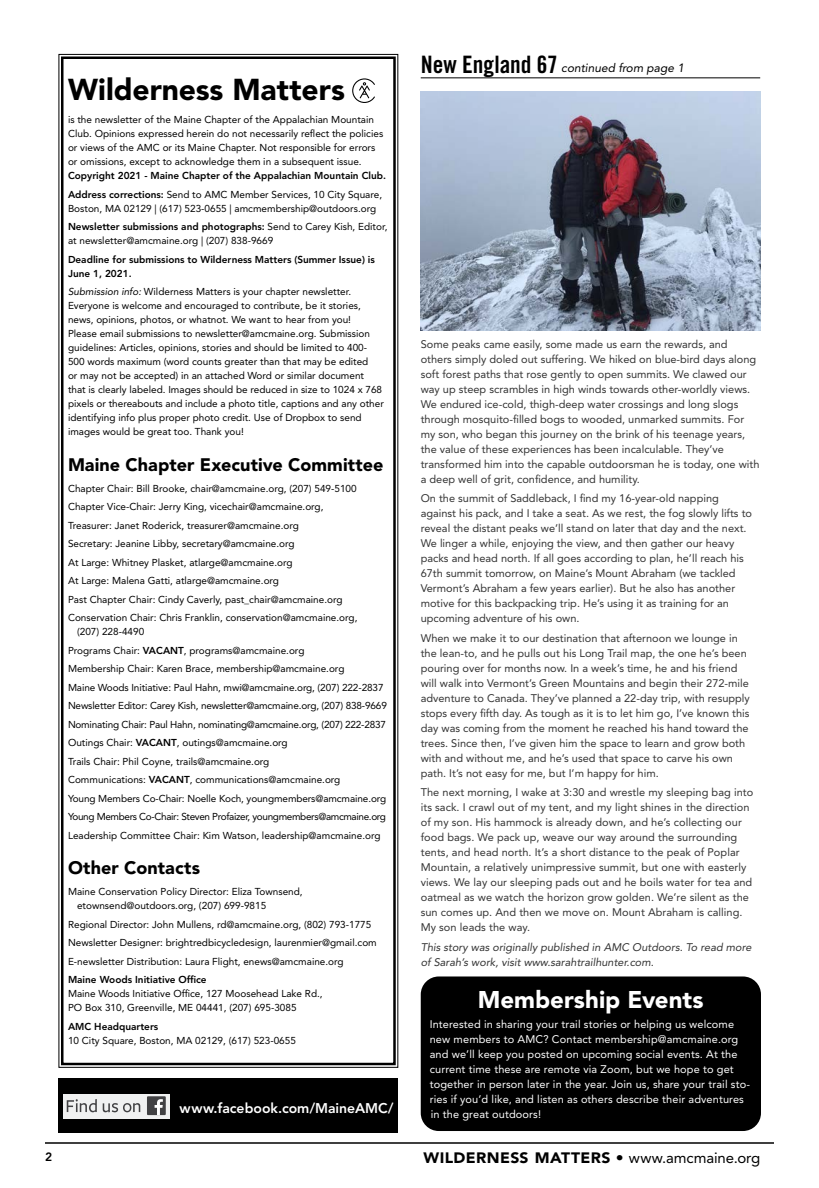
<style>
.page{position:relative;width:819px;height:1188px;background:#fff}
.page>*{position:absolute;margin:0;border:0;box-sizing:border-box;transform-origin:0 0}
.t1{font:900 30px "Avenir LT Std";color:#000}
.t2{font:900 24px "Avenir LT Std";color:#fff}
.t3{font:900 18px "Avenir LT Std";letter-spacing:.005em;color:#000}
.t4{font:900 15px "Avenir LT Std";letter-spacing:.025em;color:#000;scale:1.05 1}
.t5{font:800 14px "Avenir LT Std";color:#fff}
.t6{font:italic 12px "Avenir LT Std";color:#000}
.t7{font:800 12px "Avenir LT Std";color:#000}
.t8{font:11px/15px "Avenir LT Std";color:#333}
.t9{font:11px/15px "Avenir LT Std";letter-spacing:.01em;color:#fff}
.t10{font:italic 11px/15px "Avenir LT Std";color:#333}
.t11{font:10px/18.5px "Avenir LT Std";color:#000}
.t12{font:800 10px/18.5px "Avenir LT Std";color:#000}
.s1{font-weight:400}
.s2{font-weight:800}
.s3{font-style:italic}
.s4{font-family:"Trade Gothic LT Std Bd Cn 20";font-style:normal;font-size:24px}
</style>
<div class="page">
<hr style="left:45px;top:1142px;width:729px;height:2px;background:#000">
<svg style="left:58px;top:54px;width:341px;height:1014px"></svg>
<div style="left:61px;top:56px;width:335px;height:1009px;border:2px solid #000"></div>
<svg style="left:352px;top:78px;width:23px;height:25px"></svg>
<div style="left:58px;top:1079px;width:340px;height:54px;background:#000"></div>
<div style="left:63px;top:1094px;width:107px;height:25px;background:#f0f1f1"></div>
<div style="left:147px;top:1096px;width:19px;height:19px;background:#414143"></div>
<svg style="left:67px;top:1099px;width:30px;height:13px"></svg>
<svg style="left:103px;top:1103px;width:37px;height:9px"></svg>
<svg style="left:155px;top:1099px;width:8px;height:16px"></svg>
<div style="left:421px;top:976px;width:340px;height:155px;background:#000;border-radius:18px"></div>
<hr style="left:421px;top:78px;width:339px;height:1px;background:#000">
<img style="left:421px;top:91px;width:339px;height:239px">
<h1 class="t1" style="left:68px;top:72px;width:279px">Wilderness Matters</h1>
<p class="t11" style="left:68px;top:113px;width:317px;line-height:14px">is the newsletter of the Maine Chapter of the Appalachian Mountain Club. Opinions expressed herein do not necessarily reflect the policies or views of the AMC or its Maine Chapter. Not responsible for errors or omissions, except to acknowledge them in a subsequent issue.</p>
<p class="t12" style="left:68px;top:167px;width:320px">Copyright 2021 - Maine Chapter of the Appalachian Mountain Club.<br>Address corrections: <span class="s1">Send to AMC Member Services, 10 City Square,</span></p>
<p class="t11" style="left:68px;top:199px;width:321px">Boston, MA 02129 | (617) 523-0655 | amcmembership@outdoors.org<br><span class="s2">Newsletter submissions and photographs:</span> Send to Carey Kish, Editor,</p>
<p class="t11" style="left:68px;top:232px;width:207px">at newsletter@amcmaine.org | (207) 838-9669</p>
<p class="t12" style="left:68px;top:253px;width:308px;line-height:14px">Deadline for submissions to Wilderness Matters (Summer Issue) is<br>June 1, 2021.</p>
<p class="t11" style="left:68px;top:285px;width:317px;line-height:14px"><span class="s3">Submission info:</span> Wilderness Matters is your chapter newsletter.<br>Everyone is welcome and encouraged to contribute, be it stories, news, opinions, photos, or whatnot. We want to hear from you!<br>Please email submissions to newsletter@amcmaine.org. Submission guidelines: Articles, opinions, stories and should be limited to 400- 500 words maximum (word counts greater than that may be edited<br>or may not be accepted) in an attached Word or similar document that is clearly labeled. Images should be reduced in size to 1024 x 768 pixels or thereabouts and include a photo title, captions and any other identifying info plus proper photo credit. Use of Dropbox to send images would be great too. Thank you!</p>
<h3 class="t3" style="left:68px;top:453px;width:317px">Maine Chapter Executive Committee</h3>
<p class="t11" style="left:68px;top:479px;width:291px">Chapter Chair: Bill Brooke, chair@amcmaine.org, (207) 549-5100<br>Chapter Vice-Chair: Jerry King, vicechair@amcmaine.org, Treasurer: Janet Roderick, treasurer@amcmaine.org<br>Secretary: Jeanine Libby, secretary@amcmaine.org<br>At Large: Whitney Plasket, atlarge@amcmaine.org<br>At Large: Malena Gatti, atlarge@amcmaine.org<br>Past Chapter Chair: Cindy Caverly, past_chair@amcmaine.org Conservation Chair: Chris Franklin, conservation@amcmaine.org,</p>
<p class="t11" style="left:68px;top:623px;width:320px;text-indent:9px">(207) 228-4490<br>Programs Chair: <span class="s2">VACANT</span>, programs@amcmaine.org<br>Membership Chair: Karen Brace, membership@amcmaine.org<br>Maine Woods Initiative: Paul Hahn, mwi@amcmaine.org, (207) 222-2837<br>Newsletter Editor: Carey Kish, newsletter@amcmaine.org, (207) 838-9669<br>Nominating Chair: Paul Hahn, nominating@amcmaine.org, (207) 222-2837<br>Outings Chair: <span class="s2">VACANT</span>, outings@amcmaine.org<br>Trails Chair: Phil Coyne, trails@amcmaine.org<br>Communications: <span class="s2">VACANT</span>, communications@amcmaine.org<br>Young Members Co-Chair: Noelle Koch, youngmembers@amcmaine.org Young Members Co-Chair: Steven Profaizer, youngmembers@amcmaine.org Leadership Committee Chair: Kim Watson, leadership@amcmaine.org</p>
<h3 class="t3" style="left:68px;top:857px;width:134px">Other Contacts</h3>
<p class="t11" style="left:77px;top:885px;width:227px;line-height:14px;text-indent:-9px">Maine Conservation Policy Director: Eliza Townsend, etownsend@outdoors.org, (207) 699-9815</p>
<p class="t11" style="left:68px;top:915px;width:310px">Regional Director: John Mullens, rd@amcmaine.org, (802) 793-1775<br>Newsletter Designer: brightredbicycledesign, laurenmier@gmail.com<br>E-newsletter Distribution: Laura Flight, enews@amcmaine.org</p>
<p class="t12" style="left:68px;top:971px;width:140px">Maine Woods Initiative Office</p>
<p class="t11" style="left:68px;top:987px;width:256px;line-height:14px">Maine Woods Initiative Office, 127 Moosehead Lake Rd.,<br>PO Box 310, Greenville, ME 04441, (207) 695-3085</p>
<p class="t12" style="left:68px;top:1017px;width:92px">AMC Headquarters</p>
<p class="t11" style="left:68px;top:1031px;width:229px">10 City Square, Boston, MA 02129, (617) 523-0655</p>
<h3 class="t5" style="left:180px;top:1099px;width:215px">www.facebook.com/MaineAMC/</h3>
<p class="t6" style="left:421px;top:61px;width:265px"><span class="s4">New England 67</span> continued from page 1</p>
<p class="t8" style="left:421px;top:337px;width:340px">Some peaks came easily, some made us earn the rewards, and others simply doled out suffering. We hiked on blue-bird days along soft forest paths that rose gently to open summits. We clawed our way up steep scrambles in high winds towards other-worldly views.<br>We endured ice-cold, thigh-deep water crossings and long slogs through mosquito-filled bogs to wooded, unmarked summits. For my son, who began this journey on the brink of his teenage years, the value of these experiences has been incalculable. They’ve transformed him into the capable outdoorsman he is today, one with a deep well of grit, confidence, and humility.</p>
<p class="t8" style="left:421px;top:491px;width:333px">On the summit of Saddleback, I find my 16-year-old napping against his pack, and I take a seat. As we rest, the fog slowly lifts to reveal the distant peaks we’ll stand on later that day and the next.<br>We linger a while, enjoying the view, and then gather our heavy packs and head north. If all goes according to plan, he’ll reach his 67th summit tomorrow, on Maine’s Mount Abraham (we tackled Vermont’s Abraham a few years earlier). But he also has another motive for this backpacking trip. He’s using it as training for an upcoming adventure of his own.</p>
<p class="t8" style="left:421px;top:631px;width:331px">When we make it to our destination that afternoon we lounge in the lean-to, and he pulls out his Long Trail map, the one he’s been pouring over for months now. In a week’s time, he and his friend will walk into Vermont’s Green Mountains and begin their 272-mile adventure to Canada. They’ve planned a 22-day trip, with resupply stops every fifth day. As tough as it is to let him go, I’ve known this day was coming from the moment he reached his hand toward the trees. Since then, I’ve given him the space to learn and grow both with and without me, and he’s used that space to carve his own path. It’s not easy for me, but I’m happy for him.</p>
<p class="t8" style="left:421px;top:785px;width:334px">The next morning, I wake at 3:30 and wrestle my sleeping bag into its sack. I crawl out of my tent, and my light shines in the direction of my son. His hammock is already down, and he’s collecting our food bags. We pack up, weave our way around the surrounding tents, and head north. It’s a short distance to the peak of Poplar Mountain, a relatively unimpressive summit, but one with easterly views. We lay our sleeping pads out and he boils water for tea and oatmeal as we watch the horizon grow golden. We’re silent as the sun comes up. And then we move on. Mount Abraham is calling.<br>My son leads the way.</p>
<p class="t10" style="left:421px;top:940px;width:332px">This story was originally published in AMC Outdoors. To read more of Sarah’s work, visit www.sarahtrailhunter.com.</p>
<h2 class="t2" style="left:478px;top:985px;width:227px">Membership Events</h2>
<p class="t9" style="left:430px;top:1016px;width:322px">Interested in sharing your trail stories or helping us welcome new members to AMC? Contact membership@amcmaine.org and we’ll keep you posted on upcoming social events. At the current time these are remote via Zoom, but we hope to get together in person later in the year. Join us, share your trail sto&shy;ries if you’d like, and listen as others describe their adventures in the great outdoors!</p>
<p class="t7" style="left:45px;top:1150px;width:9px">2</p>
<h3 class="t4" style="left:424px;top:1149px;width:322px">WILDERNESS MATTERS • <span class="s1">www.amcmaine.org</span></h3>
</div>
